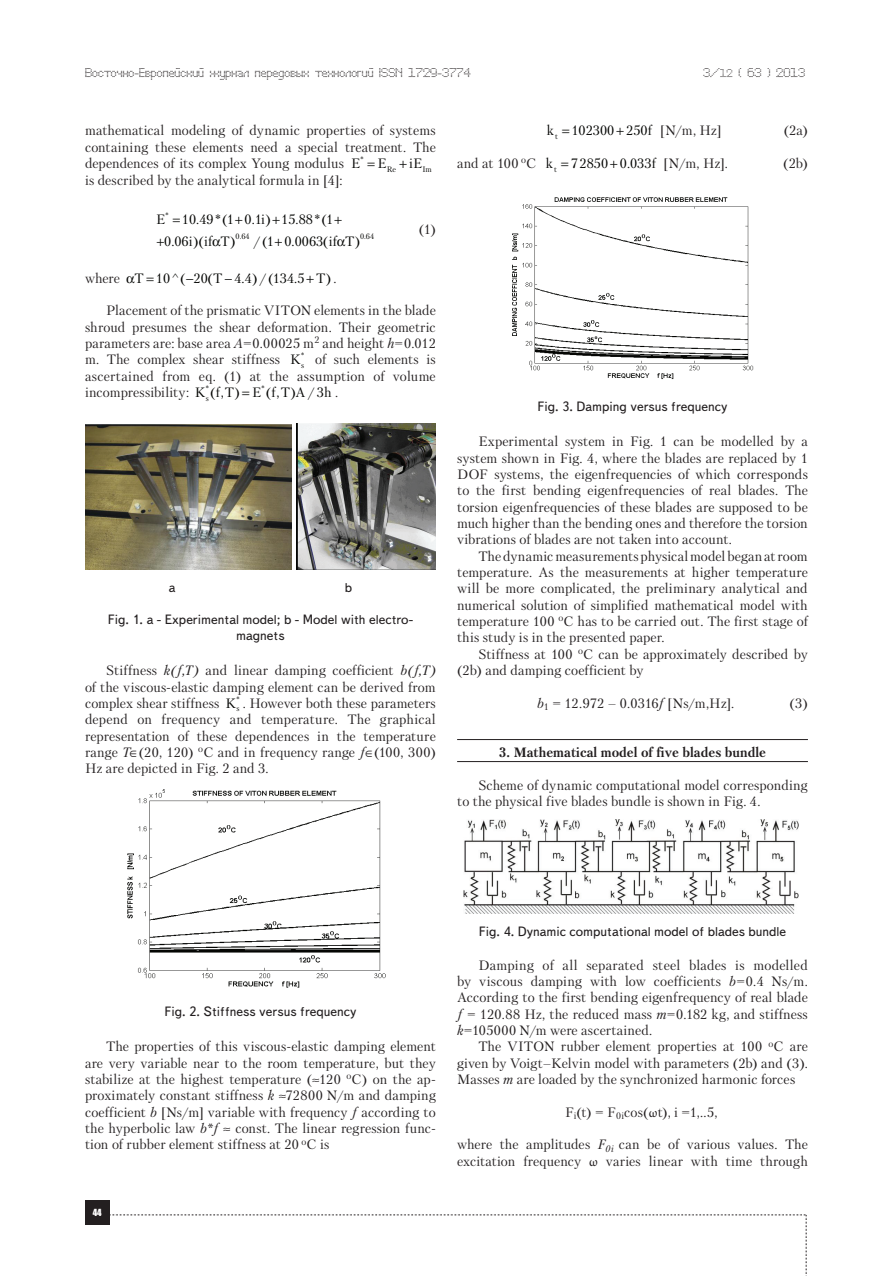
<style>
.page{position:relative;width:893px;height:1276px;background:#fff}
.page>*{position:absolute;margin:0;border:0;box-sizing:border-box;transform-origin:0 0}
.t1{font:13.5px/16.4px "Petersburg C";letter-spacing:.005em;color:#231f20;text-align:justify}
.t2{font:13.5px/16.2px "Text Book C";color:#231f20;text-align:center}
.t3{font:13.5px/21.9px "Petersburg C";letter-spacing:.005em;color:#040503}
.t4{font:700 13.5px "Petersburg C";color:#231f20}
.t5{font:12px "Perfo";letter-spacing:.015em;color:#231f20}
.t6{font:9px "Impact";color:#fff}
.t7{font:7.8px "Petersburg C";color:#040503}
.s1{font-size:10.5px}
.s2{color:#231f20}
.s3{font-style:italic}
.s4{color:#040503}
.s5{font-family:"Minion Pro"}
</style>
<div class="page">
<div style="left:85px;top:1200px;width:24px;height:25px;background:#231f20"></div>
<svg style="left:109px;top:1214px;width:698px;height:62px"></svg>
<hr style="left:457px;top:739px;width:351px;height:1px;background:#231f20">
<hr style="left:457px;top:761px;width:351px;height:1px;background:#231f20">
<img style="left:85px;top:424px;width:206px;height:145px">
<img style="left:297px;top:424px;width:139px;height:145px">
<img style="left:127px;top:789px;width:259px;height:199px">
<img style="left:512px;top:197px;width:242px;height:183px">
<img style="left:463px;top:819px;width:335px;height:94px">
<p class="t5" style="left:85px;top:65px;width:387px">Восточно-Европейский журнал передовых технологий ISSN 1729-3774</p>
<p class="t5" style="left:703px;top:65px;width:104px">3/<span class="s1">12</span> ( 63 ) 2013</p>
<p class="t1" style="left:85px;top:122px;width:352px">mathematical modeling of dynamic properties of systems containing these elements need a special treatment. The dependences of its complex Young modulus <sup>*</sup></p>
<p class="t3" style="left:351px;top:152px;width:11px">E</p>
<p class="t3" style="left:377px;top:152px;width:11px">E</p>
<p class="t3" style="left:409px;top:152px;width:15px">iE</p>
<p class="t7" style="left:387px;top:164px;width:11px">Re</p>
<p class="t7" style="left:422px;top:164px;width:11px">Im</p>
<p class="t1" style="left:85px;top:171px;width:259px">is described by the analytical formula in [4]:</p>
<p class="t7" style="left:165px;top:210px;width:5px">*</p>
<p class="t7" style="left:236px;top:232px;width:16px">0.64</p>
<p class="t7" style="left:360px;top:232px;width:16px">0.64</p>
<p class="t3" style="left:164px;top:208px;width:171px;text-indent:-8px">E 10.49*(1 0.1i) 15.88*(1<br>0.06i)(if T)</p>
<p class="t3" style="left:253px;top:230px;width:108px">/ (1 0.0063(if T)</p>
<p class="t1" style="left:419px;top:220px;width:18px">(1)</p>
<p class="t3" style="left:85px;top:267px;width:253px"><span class="s2">where</span> T 10 ^( 20(T 4.4) / (134.5 T) <span class="s2">.</span></p>
<p class="t1" style="left:85px;top:302px;width:352px;text-indent:21px">Placement of the prismatic VITON elements in the blade shroud presumes the shear deformation. Their geometric parameters are: base area <span class="s3">A</span>=0.00025 m<sup>2</sup> and height <span class="s3">h</span>=0.012 m. The complex shear stiffness</p>
<p class="t7" style="left:301px;top:351px;width:5px">*</p>
<p class="t1" style="left:85px;top:351px;width:352px;text-indent:205px"><span class="s4">K</span><sub>s</sub> of such elements is ascertained from eq. (1) at the assumption of volume incompressibility: <sup>*</sup></p>
<p class="t7" style="left:261px;top:384px;width:5px">*</p>
<p class="t3" style="left:195px;top:381px;width:145px">K (f,T) E (f,T)A / 3h <span class="s2">.</span></p>
<p class="t7" style="left:206px;top:393px;width:5px">s</p>
<p class="t2" style="left:169px;top:579px;width:8px">a</p>
<p class="t2" style="left:345px;top:579px;width:9px">b</p>
<p class="t2" style="left:108px;top:611px;width:307px">Fig. 1. a - Experimental model; b - Model with electro&shy;magnets</p>
<p class="t1" style="left:85px;top:662px;width:352px;text-indent:21px">Stiffness <span class="s3">k(f,T)</span> and linear damping coefficient <span class="s3">b(f,T) </span>of the viscous-elastic damping element can be derived from complex shear stiffness <sup>*</sup></p>
<p class="t1" style="left:85px;top:695px;width:352px;text-indent:140px"><span class="s4">K</span><sub>s</sub> . However both these parameters depend on frequency and temperature. The graphical representation of these dependences in the temperature range <span class="s3">T</span> (20, 120) <sup>o</sup>C and in frequency range <span class="s3">f</span> (100, 300)<br>Hz are depicted in Fig. 2 and 3.</p>
<p class="t3" style="left:547px;top:120px;width:9px">k</p>
<p class="t3" style="left:571px;top:120px;width:82px">102300 250f</p>
<p class="t7" style="left:555px;top:132px;width:4px">t</p>
<p class="t1" style="left:660px;top:122px;width:63px">[N/m, Hz]</p>
<p class="t1" style="left:784px;top:122px;width:26px">(2a)</p>
<p class="t1" style="left:457px;top:155px;width:98px">and at 100 <sup>o</sup>C <span class="s4">k</span></p>
<p class="t3" style="left:571px;top:152px;width:86px">72850 0.033f</p>
<p class="t7" style="left:554px;top:164px;width:4px">t</p>
<p class="t1" style="left:663px;top:155px;width:66px">[N/m, Hz].</p>
<p class="t1" style="left:783px;top:155px;width:26px">(2b)</p>
<p class="t2" style="left:537px;top:399px;width:192px">Fig. 3. Damping versus frequency</p>
<p class="t1" style="left:457px;top:433px;width:352px;text-indent:21px">Experimental system in Fig. 1 can be modelled by a system shown in Fig. 4, where the blades are replaced by 1<br>DOF systems, the eigenfrequencies of which corresponds to the first bending eigenfrequencies of real blades. The torsion eigenfrequencies of these blades are supposed to be much higher than the bending ones and therefore the torsion vibrations of blades are not taken into account.</p>
<p class="t1" style="left:457px;top:547px;width:352px;text-indent:21px">The dynamic measurements physical model began at room temperature. As the measurements at higher temperature will be more complicated, the preliminary analytical and numerical solution of simplified mathematical model with temperature 100 <sup>o</sup>C has to be carried out. The first stage of this study is in the presented paper.</p>
<p class="t1" style="left:457px;top:646px;width:352px;text-indent:21px">Stiffness at 100 <sup>o</sup>C can be approximately described by (2b) and damping coefficient by</p>
<p class="t1" style="left:537px;top:695px;width:199px"><span class="s3">b</span><sub>1</sub> = 12.972 – 0.0316<span class="s3">f</span> [Ns/m,Hz].</p>
<p class="t1" style="left:790px;top:695px;width:20px">(3)</p>
<p class="t4" style="left:499px;top:744px;width:268px">3. Mathematical model of five blades bundle</p>
<p class="t1" style="left:457px;top:776px;width:352px;text-indent:21px">Scheme of dynamic computational model corresponding to the physical five blades bundle is shown in Fig. 4.</p>
<p class="t2" style="left:164px;top:1004px;width:194px">Fig. 2. Stiffness versus frequency</p>
<p class="t1" style="left:85px;top:1038px;width:352px;text-indent:21px">The properties of this viscous-elastic damping element are very variable near to the room temperature, but they stabilize at the highest temperature ( 120 <sup>o</sup>C) on the ap&shy;proximately constant stiffness <span class="s3">k</span> 72800 N/m and damping coefficient <span class="s3">b</span> [Ns/m] variable with frequency <span class="s3">f</span> according to the hyperbolic law <span class="s3">b*f</span> const. The linear regression func&shy;tion of rubber element stiffness at 20 <sup>o</sup>C is</p>
<p class="t6" style="left:93px;top:1207px;width:11px">44</p>
<p class="t2" style="left:479px;top:923px;width:309px">Fig. 4. Dynamic computational model of blades bundle</p>
<p class="t1" style="left:457px;top:956px;width:352px;text-indent:21px">Damping of all separated steel blades is modelled by viscous damping with low coefficients <span class="s3">b</span>=0.4 Ns/m.<br>According to the first bending eigenfrequency of real blade <span class="s3">f</span> = 120.88 Hz, the reduced mass <span class="s3">m</span>=0.182 kg, and stiffness <span class="s3">k</span>=105000 N/m were ascertained.</p>
<p class="t1" style="left:457px;top:1038px;width:352px;text-indent:21px">The VITON rubber element properties at 100 <sup>o</sup>C are given by Voigt–Kelvin model with parameters (2b) and (3).<br>Masses <span class="s3">m</span> are loaded by the synchronized harmonic forces</p>
<p class="t1" style="left:565px;top:1103px;width:154px">F<sub>i</sub>(t) = F<sub>0i</sub>cos(<span class="s5">ω</span>t), i =1,..5,</p>
<p class="t1" style="left:457px;top:1136px;width:352px">where the amplitudes <span class="s3">F</span><sub>0i</sub> can be of various values. The excitation frequency <span class="s5">ω</span> varies linear with time through</p>
</div>
